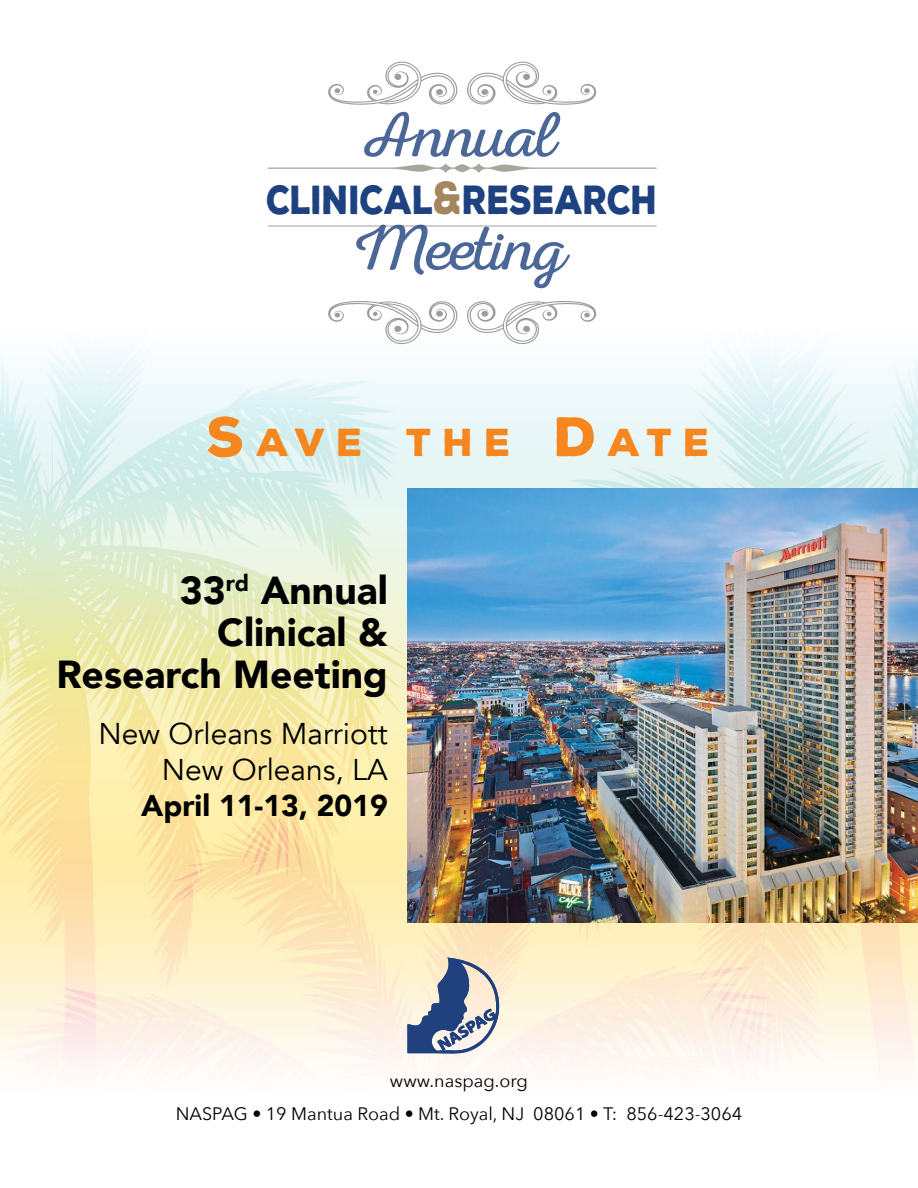
<style>
.page{position:relative;width:918px;height:1188px;background:#fff}
.page>*{position:absolute;margin:0;border:0;box-sizing:border-box;transform-origin:0 0}
.t1{font:64.2px "Nexa Rust Script L 0";letter-spacing:-.025em;color:#1e427f;scale:1.08 1}
.t2{font:900 39.3px "Nexa Rust Sans";letter-spacing:-.015em;color:#1e427f;scale:.83 1}
.t3{font:900 39px/42px "Avenir";color:#000;text-align:right}
.t4{font:900 37.8px "Nexa Rust Sans";letter-spacing:.285em;color:#f6871f}
.t5{font:30px/36px "Avenir";color:#000;text-align:right}
.t6{font:900 30px "Avenir";color:#000}
.t7{font:18px/33px "Avenir Next";color:#000;text-align:center}
.s1{font-size:45px;color:#a4875f}
.s2{font-size:54px}
</style>
<div class="page">
<img style="left:0;top:163px;width:918px;height:912px">
<img style="left:407px;top:488px;width:511px;height:434px">
<svg style="left:268px;top:164px;width:389px;height:9px"></svg>
<svg style="left:467px;top:301px;width:129px;height:43px"></svg>
<svg style="left:328px;top:301px;width:130px;height:43px"></svg>
<svg style="left:328px;top:62px;width:130px;height:43px"></svg>
<svg style="left:467px;top:62px;width:129px;height:43px"></svg>
<hr style="left:268px;top:225px;width:389px;height:2px;background:#b4b4b4">
<svg style="left:407px;top:958px;width:92px;height:95px;background:#9ea5b1"></svg>
<h1 class="t1" style="left:365px;top:100px;width:180px">Annual</h1>
<h2 class="t2" style="left:267px;top:174px;width:473px">CLINICAL<span class="s1">&amp;</span>RESEARCH</h2>
<h1 class="t1" style="left:354px;top:213px;width:200px">Meeting</h1>
<h3 class="t4" style="left:207px;top:417px;width:505px"><span class="s2">S</span>AVE THE <span class="s2">D</span>ATE</h3>
<h3 class="t3" style="left:56px;top:568px;width:333px">33<sup>rd</sup> Annual<br>Clinical &amp;<br>Research Meeting</h3>
<h3 class="t5" style="left:98px;top:716px;width:291px">New Orleans Marriott<br>New Orleans, LA</h3>
<h3 class="t6" style="left:141px;top:780px;width:248px">April 11-13, 2019</h3>
<p class="t7" style="left:176px;top:1064px;width:568px">www.naspag.org<br>NASPAG • 19 Mantua Road • Mt. Royal, NJ 08061 • T: 856-423-3064</p>
</div>
